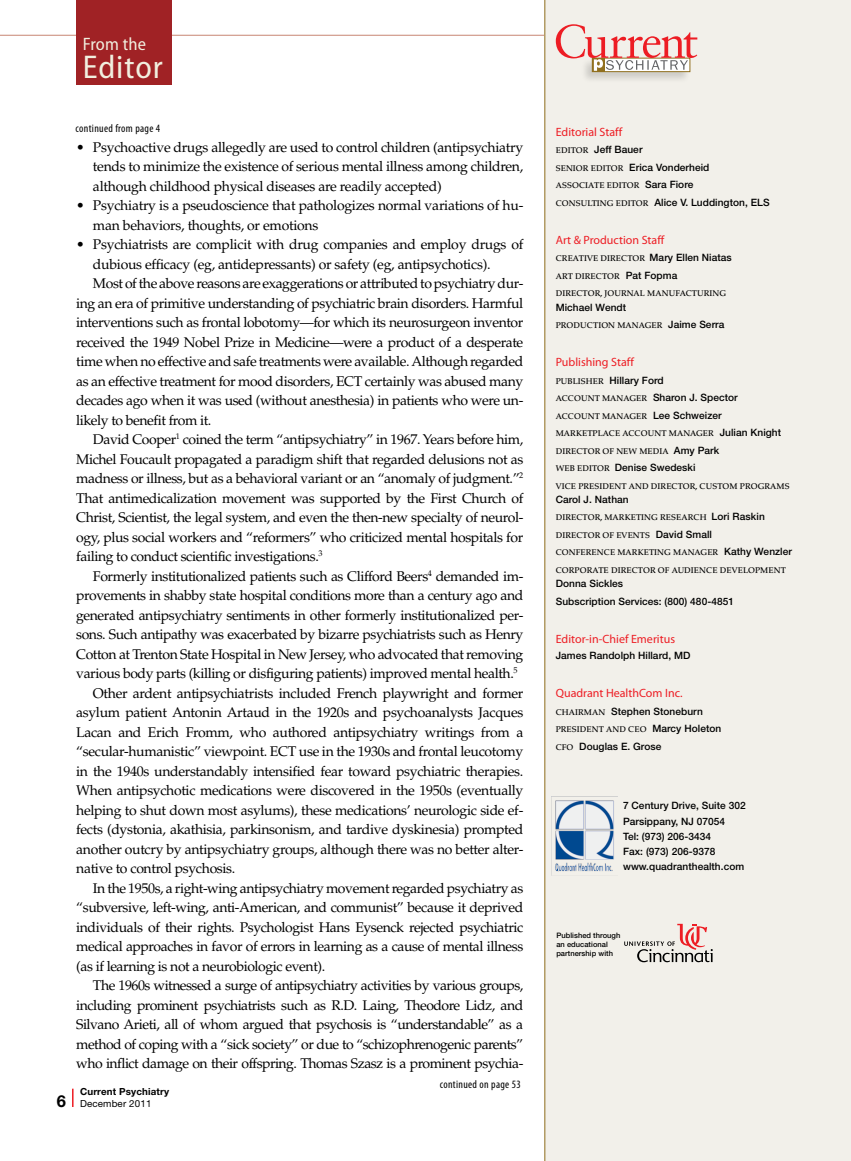
<style>
.page{position:relative;width:851px;height:1161px;background:#fff}
.page>*{position:absolute;margin:0;border:0;box-sizing:border-box;transform-origin:0 0}
.t1{font:semi-condensed 33px "Myriad Pro";letter-spacing:.03em;color:#f1efdf}
.t2{font:semi-condensed 18px "Myriad Pro";letter-spacing:.01em;color:#f1efdf}
.t3{font:700 16.5px "Helvetica Neue LT Std";color:#000}
.t4{font:14.1px/19.5px "Palatino LT Std";letter-spacing:-.025em;color:#000;text-align:justify}
.t5{font:12px "Myriad Pro";color:#ed1d24}
.t6{font:condensed 11.25px "Myriad Pro";letter-spacing:.03em;color:#000}
.t7{font:500 10.2px "Helvetica Neue LT Std";letter-spacing:.005em;color:#000}
.t8{font:700 9.75px "Helvetica Neue LT Std";letter-spacing:.015em;color:#000}
.t9{font:9.75px "Helvetica Neue LT Std";letter-spacing:.015em;color:#000}
.t10{font:500 8.25px "Palatino LT Std";letter-spacing:.01em;color:#000}
.t11{font:500 7.5px/9px "Helvetica Neue LT Std";letter-spacing:.005em;color:#000}
.s1{font-family:"Palatino LT Std";font-size:8.25px}
.s2{font-family:"Helvetica Neue LT Std";font-size:10.2px}
</style>
<div class="page">
<svg style="left:72px;top:1089px;width:2px;height:18px"></svg>
<hr style="left:0;top:35px;width:850px;height:1px;background:#c78572">
<div style="left:76px;top:0;width:95px;height:85px;background:#a02225"></div>
<div style="left:544px;top:0;width:306px;height:1161px;background:#f2f0ea"></div>
<svg style="left:624px;top:924px;width:88px;height:38px"></svg>
<hr style="left:544px;top:0;width:1px;height:1161px;background:#91701f">
<div style="left:580px;top:57px;width:110px;height:27px;background:#000;opacity:.15"></div>
<div style="left:592px;top:58px;width:98px;height:14px;background:#9d813b"></div>
<div style="left:592px;top:58px;width:12px;height:14px;background:#91701f"></div>
<svg style="left:555px;top:24px;width:142px;height:47px"></svg>
<img style="left:551px;top:797px;width:63px;height:78px">
<p class="t2" style="left:83px;top:33px;width:65px">From the</p>
<p class="t1" style="left:83px;top:47px;width:82px">Editor</p>
<p class="t6" style="left:76px;top:121px;width:86px">continued from page 4</p>
<p class="t4" style="left:93px;top:137px;width:432px;text-indent:-17px">• Psychoactive drugs allegedly are used to control children (antipsychiatry tends to minimize the existence of serious mental illness among children, although childhood physical diseases are readily accepted)</p>
<p class="t4" style="left:93px;top:196px;width:432px;text-indent:-17px">• Psychiatry is a pseudoscience that pathologizes normal variations of hu&shy;man behaviors, thoughts, or emotions</p>
<p class="t4" style="left:93px;top:235px;width:432px;text-indent:-17px">• Psychiatrists are complicit with drug companies and employ drugs of dubious efficacy (eg, antidepressants) or safety (eg, antipsychotics).</p>
<p class="t4" style="left:76px;top:274px;width:448px;text-indent:17px">Most of the above reasons are exaggerations or attributed to psychiatry dur&shy;ing an era of primitive understanding of psychiatric brain disorders. Harmful interventions such as frontal lobotomy—for which its neurosurgeon inventor received the 1949 Nobel Prize in Medicine—were a product of a desperate time when no effective and safe treatments were available. Although regarded as an effective treatment for mood disorders, ECT certainly was abused many decades ago when it was used (without anesthesia) in patients who were un&shy;likely to benefit from it.</p>
<p class="t4" style="left:76px;top:430px;width:448px;text-indent:17px">David Cooper<sup>1</sup> coined the term “antipsychiatry” in 1967. Years before him, Michel Foucault propagated a paradigm shift that regarded delusions not as madness or illness, but as a behavioral variant or an “anomaly of judgment.”<sup>2<br></sup>That antimedicalization movement was supported by the First Church of Christ, Scientist, the legal system, and even the then-new specialty of neurol&shy;ogy, plus social workers and “reformers” who criticized mental hospitals for failing to conduct scientific investigations.<sup>3</sup></p>
<p class="t4" style="left:76px;top:566px;width:448px;text-indent:17px">Formerly institutionalized patients such as Clifford Beers<sup>4</sup> demanded im&shy;provements in shabby state hospital conditions more than a century ago and generated antipsychiatry sentiments in other formerly institutionalized per&shy;sons. Such antipathy was exacerbated by bizarre psychiatrists such as Henry Cotton at Trenton State Hospital in New Jersey, who advocated that removing various body parts (killing or disfiguring patients) improved mental health.<sup>5</sup></p>
<p class="t4" style="left:76px;top:683px;width:448px;text-indent:17px">Other ardent antipsychiatrists included French playwright and former asylum patient Antonin Artaud in the 1920s and psychoanalysts Jacques Lacan and Erich Fromm, who authored antipsychiatry writings from a “secular-humanistic” viewpoint. ECT use in the 1930s and frontal leucotomy in the 1940s understandably intensified fear toward psychiatric therapies.<br>When antipsychotic medications were discovered in the 1950s (eventually helping to shut down most asylums), these medications’ neurologic side ef&shy;fects (dystonia, akathisia, parkinsonism, and tardive dyskinesia) prompted another outcry by antipsychiatry groups, although there was no better alter&shy;native to control psychosis.</p>
<p class="t4" style="left:76px;top:878px;width:448px;text-indent:17px">In the 1950s, a right-wing antipsychiatry movement regarded psychiatry as “subversive, left-wing, anti-American, and communist” because it deprived individuals of their rights. Psychologist Hans Eysenck rejected psychiatric medical approaches in favor of errors in learning as a cause of mental illness (as if learning is not a neurobiologic event).</p>
<p class="t4" style="left:76px;top:976px;width:448px;text-indent:17px">The 1960s witnessed a surge of antipsychiatry activities by various groups, including prominent psychiatrists such as R.D. Laing, Theodore Lidz, and Silvano Arieti, all of whom argued that psychosis is “understandable” as a method of coping with a “sick society” or due to “schizophrenogenic parents” who inflict damage on their offspring. Thomas Szasz is a prominent psychia-</p>
<p class="t6" style="left:439px;top:1077px;width:83px">continued on page 53</p>
<p class="t8" style="left:80px;top:1085px;width:90px">Current Psychiatry</p>
<p class="t3" style="left:57px;top:1091px;width:11px">6</p>
<p class="t9" style="left:80px;top:1098px;width:73px">December 2011</p>
<p class="t5" style="left:555px;top:124px;width:68px">Editorial Staff</p>
<p class="t7" style="left:555px;top:144px;width:88px"><span class="s1">EDITOR</span> Jeff Bauer</p>
<p class="t7" style="left:555px;top:161px;width:155px"><span class="s1">SENIOR EDITOR</span> Erica Vonderheid</p>
<p class="t10" style="left:555px;top:181px;width:139px">ASSOCIATE EDITOR <span class="s2">Sara Fiore</span></p>
<p class="t7" style="left:555px;top:196px;width:215px"><span class="s1">CONSULTING EDITOR</span> Alice V. Luddington, ELS</p>
<p class="t5" style="left:555px;top:232px;width:110px">Art &amp; Production Staff</p>
<p class="t10" style="left:555px;top:254px;width:178px">CREATIVE DIRECTOR <span class="s2">Mary Ellen Niatas</span></p>
<p class="t10" style="left:555px;top:271px;width:123px">ART DIRECTOR <span class="s2">Pat Fopma</span></p>
<p class="t10" style="left:555px;top:289px;width:172px">DIRECTOR, JOURNAL MANUFACTURING</p>
<p class="t7" style="left:555px;top:301px;width:72px">Michael Wendt</p>
<p class="t10" style="left:555px;top:320px;width:170px">PRODUCTION MANAGER <span class="s2">Jaime Serra</span></p>
<p class="t5" style="left:555px;top:355px;width:80px">Publishing Staff</p>
<p class="t7" style="left:555px;top:374px;width:109px"><span class="s1">PUBLISHER</span> Hillary Ford</p>
<p class="t7" style="left:555px;top:391px;width:184px"><span class="s1">ACCOUNT MANAGER</span> Sharon J. Spector</p>
<p class="t10" style="left:555px;top:411px;width:167px">ACCOUNT MANAGER <span class="s2">Lee Schweizer</span></p>
<p class="t10" style="left:555px;top:429px;width:227px">MARKETPLACE ACCOUNT MANAGER <span class="s2">Julian Knight</span></p>
<p class="t10" style="left:555px;top:446px;width:165px">DIRECTOR OF NEW MEDIA <span class="s2">Amy Park</span></p>
<p class="t7" style="left:555px;top:461px;width:141px"><span class="s1">WEB EDITOR</span> Denise Swedeski</p>
<p class="t10" style="left:555px;top:481px;width:235px">VICE PRESIDENT AND DIRECTOR, CUSTOM PROGRAMS</p>
<p class="t7" style="left:555px;top:493px;width:74px">Carol J. Nathan</p>
<p class="t10" style="left:555px;top:513px;width:210px">DIRECTOR, MARKETING RESEARCH <span class="s2">Lori Raskin</span></p>
<p class="t10" style="left:555px;top:530px;width:158px">DIRECTOR OF EVENTS <span class="s2">David Small</span></p>
<p class="t10" style="left:555px;top:548px;width:238px">CONFERENCE MARKETING MANAGER <span class="s2">Kathy Wenzler</span></p>
<p class="t10" style="left:555px;top:565px;width:232px">CORPORATE DIRECTOR OF AUDIENCE DEVELOPMENT</p>
<p class="t7" style="left:555px;top:577px;width:69px">Donna Sickles</p>
<p class="t7" style="left:555px;top:595px;width:180px">Subscription Services: (800) 480-4851</p>
<p class="t5" style="left:555px;top:631px;width:121px">Editor-in-Chief Emeritus</p>
<p class="t7" style="left:555px;top:649px;width:136px">James Randolph Hillard, MD</p>
<p class="t5" style="left:555px;top:686px;width:128px">Quadrant HealthCom Inc.</p>
<p class="t7" style="left:555px;top:705px;width:148px"><span class="s1">CHAIRMAN</span> Stephen Stoneburn</p>
<p class="t10" style="left:555px;top:724px;width:167px">PRESIDENT AND CEO <span class="s2">Marcy Holeton</span></p>
<p class="t7" style="left:555px;top:740px;width:107px"><span class="s1">CFO</span> Douglas E. Grose</p>
<p class="t7" style="left:623px;top:800px;width:124px">7 Century Drive, Suite 302</p>
<p class="t7" style="left:623px;top:815px;width:104px">Parsippany, NJ 07054</p>
<p class="t7" style="left:623px;top:830px;width:90px">Tel: (973) 206-3434</p>
<p class="t7" style="left:623px;top:845px;width:94px">Fax: (973) 206-9378</p>
<p class="t7" style="left:623px;top:861px;width:123px">www.quadranthealth.com</p>
<p class="t11" style="left:556px;top:931px;width:65px">Published through an educational partnership with</p>
</div>
